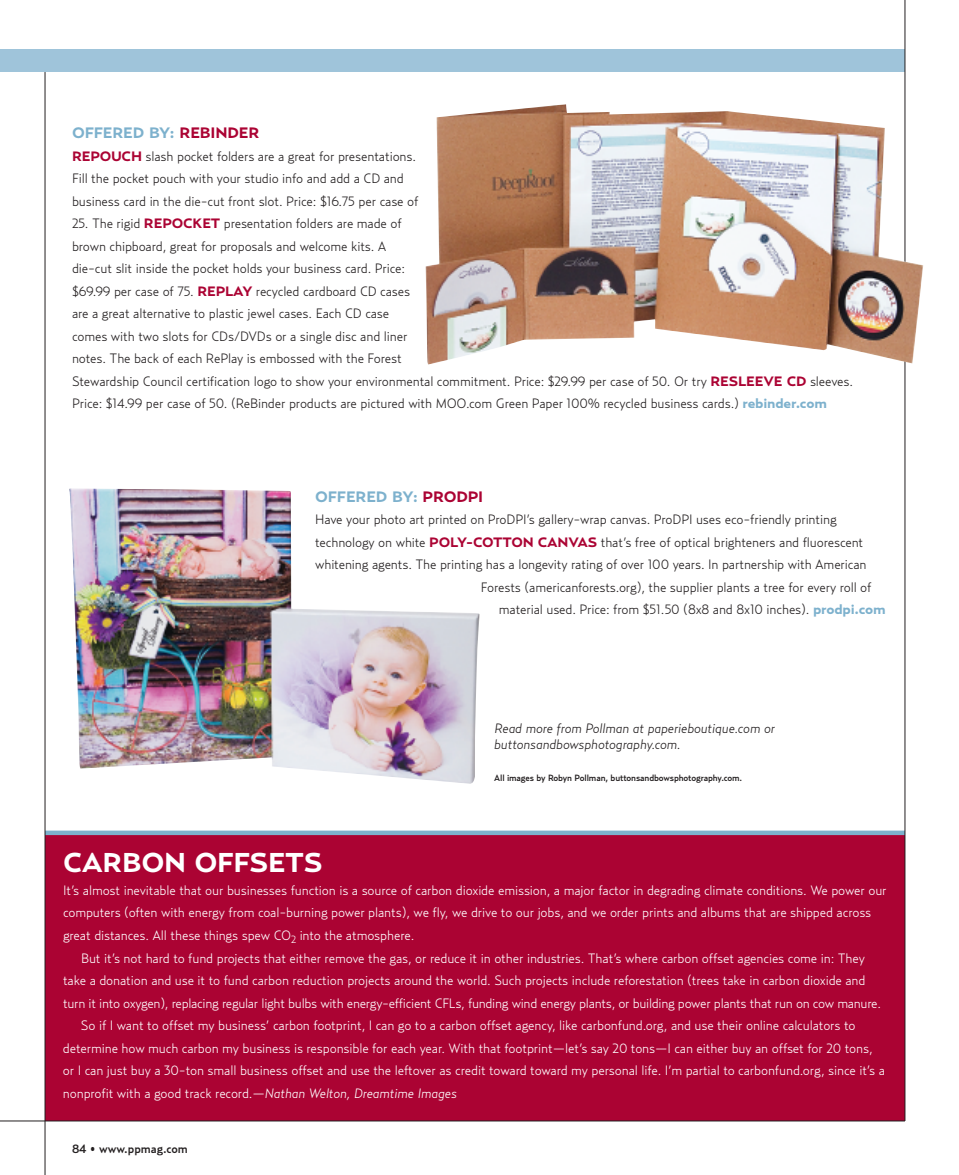
<style>
.page{position:relative;width:959px;height:1175px;background:#fff}
.page>*{position:absolute;margin:0;border:0;box-sizing:border-box;transform-origin:0 0}
.t1{font:700 27px "Relay Wide";letter-spacing:-.015em;color:#fff}
.t2{font:700 15px "Relay Wide";letter-spacing:-.015em;color:#7db1cd}
.t3{font:300 13.5px "Relay";letter-spacing:-.015em;color:#fff}
.t4{font:300 13.5px/22.5px "Relay";letter-spacing:-.015em;color:#231f20}
.t5{font:italic 300 13.5px/16.5px "Relay";letter-spacing:-.01em;color:#231f20}
.t6{font:500 12px "Relay";color:#231f20}
.t7{font:500 9px "Relay";letter-spacing:-.015em;color:#231f20}
.s1{color:#ab0333}
.s2{font-family:"Relay Wide";font-weight:700;color:#ab0333}
.s3{font-family:"Relay Wide";font-weight:700;color:#7db1cd}
.s4{font-style:italic}
</style>
<div class="page">
<div style="left:0;top:50px;width:904px;height:22px;background:#9fc4da"></div>
<img style="left:69px;top:488px;width:410px;height:295px">
<div style="left:45px;top:832px;width:859px;height:288px;background:#ab0333"></div>
<hr style="left:0;top:1120px;width:904px;height:1px;background:#231f20">
<div style="left:45px;top:830px;width:859px;height:5px;background:#7db1cd"></div>
<hr style="left:45px;top:72px;width:1px;height:1102px;background:#231f20">
<hr style="left:904px;top:0;width:1px;height:1120px;background:#231f20">
<img style="left:425px;top:104px;width:498px;height:260px">
<p class="t2" style="left:72px;top:124px;width:189px">OFFERED BY: <span class="s1">REBINDER</span></p>
<p class="t4" style="left:72px;top:145px;width:348px"><span class="s2">REPOUCH</span> slash pocket folders are a great for presentations.<br>Fill the pocket pouch with your studio info and add a CD and business card in the die-cut front slot. Price: $16.75 per case of</p>
<p class="t4" style="left:72px;top:212px;width:782px">25. The rigid <span class="s2">REPOCKET</span> presentation folders are made of<br>brown chipboard, great for proposals and welcome kits. A<br>die-cut slit inside the pocket holds your business card. Price:<br>$69.99 per case of 75. <span class="s2">REPLAY</span> recycled cardboard CD cases<br>are a great alternative to plastic jewel cases. Each CD case<br>comes with two slots for CDs/DVDs or a single disc and liner<br>notes. The back of each RePlay is embossed with the Forest<br>Stewardship Council certification logo to show your environmental commitment. Price: $29.99 per case of 50. Or try <span class="s2">RESLEEVE CD</span> sleeves.<br>Price: $14.99 per case of 50. (ReBinder products are pictured with MOO.com Green Paper 100% recycled business cards.) <span class="s3">rebinder.com</span></p>
<p class="t2" style="left:315px;top:488px;width:170px">OFFERED BY: <span class="s1">PRODPI</span></p>
<p class="t4" style="left:315px;top:508px;width:523px">Have your photo art printed on ProDPI’s gallery-wrap canvas. ProDPI uses eco-friendly printing</p>
<p class="t4" style="left:315px;top:531px;width:550px">technology on white <span class="s2">POLY-COTTON CANVAS</span> that’s free of optical brighteners and fluorescent</p>
<p class="t4" style="left:315px;top:553px;width:553px">whitening agents. The printing has a longevity rating of over 100 years. In partnership with American</p>
<p class="t4" style="left:481px;top:576px;width:392px">Forests (americanforests.org), the supplier plants a tree for every roll of</p>
<p class="t4" style="left:499px;top:598px;width:388px">material used. Price: from $51.50 (8x8 and 8x10 inches). <span class="s3">prodpi.com</span></p>
<p class="t5" style="left:494px;top:720px;width:282px">Read more from Pollman at paperieboutique.com or buttonsandbowsphotography.com.</p>
<p class="t7" style="left:494px;top:772px;width:249px">All images by Robyn Pollman, buttonsandbowsphotography.com.</p>
<h1 class="t1" style="left:63px;top:847px;width:261px">CARBON OFFSETS</h1>
<p class="t3" style="left:63px;top:882px;width:825px">It’s almost inevitable that our businesses function is a source of carbon dioxide emission, a major factor in degrading climate conditions. We power our</p>
<p class="t3" style="left:63px;top:905px;width:809px">computers (often with energy from coal-burning power plants), we fly, we drive to our jobs, and we order prints and albums that are shipped across</p>
<p class="t3" style="left:63px;top:927px;width:353px">great distances. All these things spew CO<sub>2</sub> into the atmosphere.</p>
<p class="t3" style="left:81px;top:950px;width:785px">But it’s not hard to fund projects that either remove the gas, or reduce it in other industries. That’s where carbon offset agencies come in: They</p>
<p class="t3" style="left:63px;top:972px;width:804px">take a donation and use it to fund carbon reduction projects around the world. Such projects include reforestation (trees take in carbon dioxide and</p>
<p class="t3" style="left:63px;top:995px;width:819px">turn it into oxygen), replacing regular light bulbs with energy-efficient CFLs, funding wind energy plants, or building power plants that run on cow manure.</p>
<p class="t3" style="left:81px;top:1017px;width:776px">So if I want to offset my business’ carbon footprint, I can go to a carbon offset agency, like carbonfund.org, and use their online calculators to</p>
<p class="t3" style="left:63px;top:1040px;width:811px">determine how much carbon my business is responsible for each year. With that footprint—let’s say 20 tons—I can either buy an offset for 20 tons,</p>
<p class="t3" style="left:63px;top:1062px;width:823px">or I can just buy a 30-ton small business offset and use the leftover as credit toward toward my personal life. I’m partial to carbonfund.org, since it’s a</p>
<p class="t3" style="left:63px;top:1085px;width:395px">nonprofit with a good track record.—<span class="s4">Nathan Welton, Dreamtime Images</span></p>
<p class="t6" style="left:72px;top:1141px;width:117px">84 • www.ppmag.com</p>
</div>
